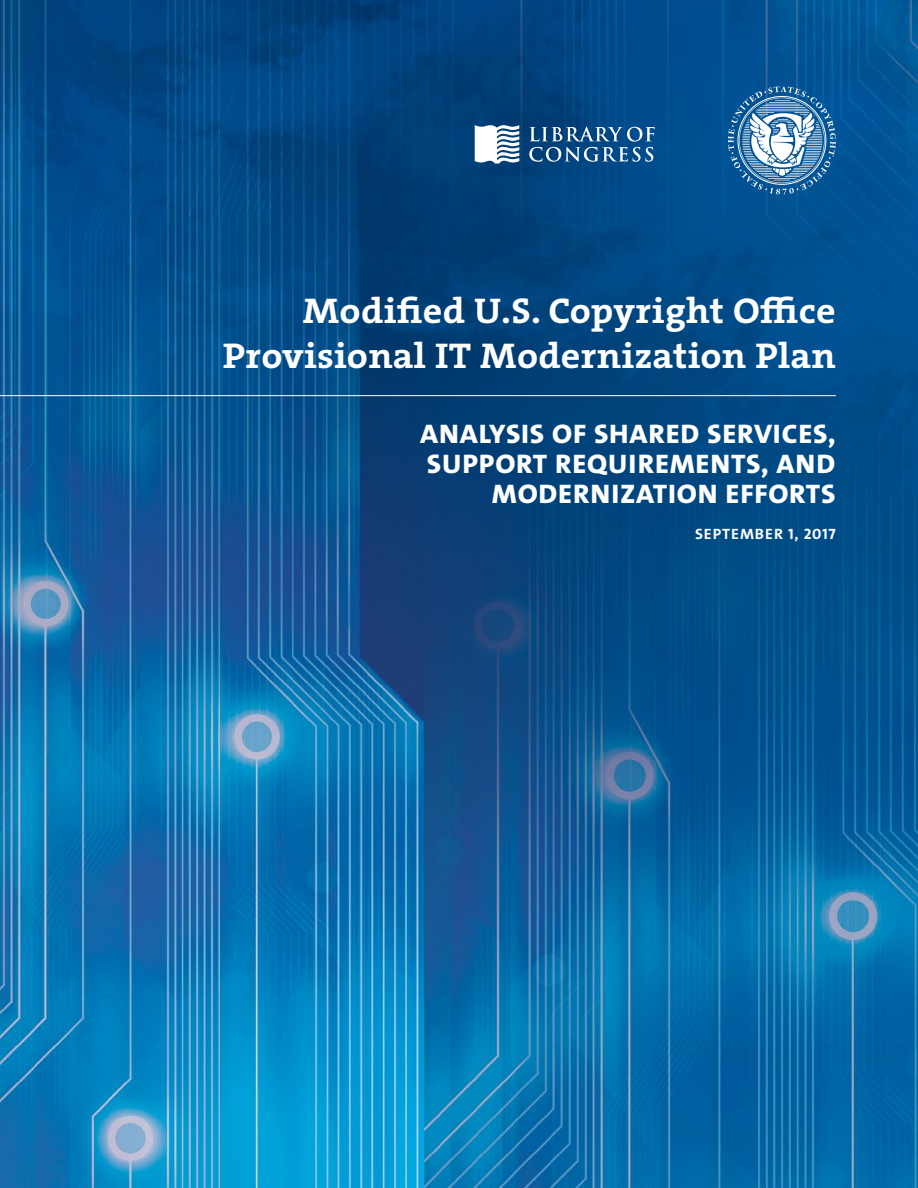
<style>
.page{position:relative;width:918px;height:1188px;background:#fff}
.page>*{position:absolute;margin:0;border:0;box-sizing:border-box;transform-origin:0 0}
.Divider_Keys{font:36px/45px "The Serif HP7 Bld";letter-spacing:.01em;color:#fff;text-align:right;scale:1.06 1}
.Divider_Keys-2{font:800 27px/30px "The Mix Os F";letter-spacing:.03em;color:#fff;text-align:right;scale:1.06 1}
.Divider_Keys-3{font:700 15px "The Mix Os F";letter-spacing:.06em;color:#fff;scale:1.06 1}
</style>
<div class="page">
<img style="left:0;top:0;width:918px;height:1188px">
<svg style="left:728px;top:86px;width:108px;height:108px;background:#528ab6"></svg>
<svg style="left:529px;top:86px;width:148px;height:108px;background:#10538c"></svg>
<svg style="left:475px;top:125px;width:44px;height:39px"></svg>
<hr style="left:0;top:395px;width:836px;height:1px;background:#fff">
<p class="Divider_Keys" style="left:223px;top:288px;width:580px">Modified U.S. Copyright Office<br>Provisional IT Modernization Plan</p>
<p class="Divider_Keys-2" style="left:420px;top:419px;width:393px">ANALYSIS OF SHARED SERVICES,<br>SUPPORT REQUIREMENTS, AND<br>MODERNIZATION EFFORTS</p>
<p class="Divider_Keys-3" style="left:695px;top:524px;width:134px">SEPTEMBER 1, 2017</p>
</div>
